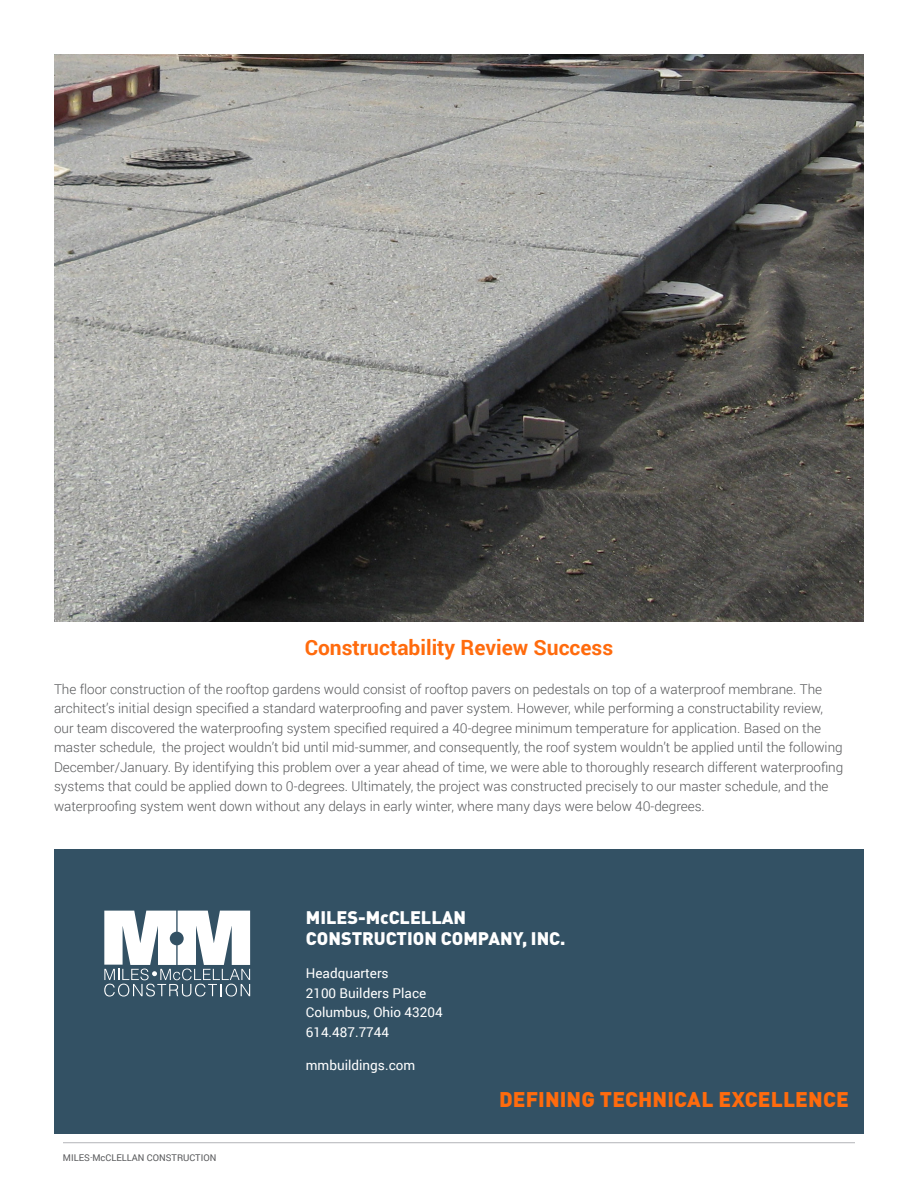
<style>
.page{position:relative;width:918px;height:1188px;background:#fff}
.page>*{position:absolute;margin:0;border:0;box-sizing:border-box;transform-origin:0 0}
.t1{font:700 21px "Roboto";color:#ff6b0d}
.t2{font:900 21px "DINOT";letter-spacing:.005em;color:#ff6b0d}
.t3{font:900 18px/21px "DINOT";color:#fff}
.Body_copy_9_13pt{font:300 13.5px/19.5px "Roboto";color:#57585a}
.t4{font:13.5px/19.5px "Roboto";color:#fff}
.t5{font:9.3px "Roboto";color:#57585a}
.s1{font-size:7.5px}
</style>
<div class="page">
<hr style="left:63px;top:1142px;width:792px;height:1px;background:#bcbdc0">
<img style="left:54px;top:54px;width:810px;height:568px">
<div style="left:54px;top:850px;width:810px;height:284px;background:#335164"></div>
<svg style="left:104px;top:911px;width:146px;height:86px"></svg>
<p class="t1" style="left:305px;top:632px;width:310px">Constructability Review Success</p>
<p class="Body_copy_9_13pt" style="left:54px;top:679px;width:791px">The floor construction of the rooftop gardens would consist of rooftop pavers on pedestals on top of a waterproof membrane. The architect’s initial design specified a standard waterproofing and paver system. However, while performing a constructability review, our team discovered the waterproofing system specified required a 40-degree minimum temperature for application. Based on the master schedule, the project wouldn’t bid until mid-summer, and consequently, the roof system wouldn’t be applied until the following December/January. By identifying this problem over a year ahead of time, we were able to thoroughly research different waterproofing systems that could be applied down to 0-degrees. Ultimately, the project was constructed precisely to our master schedule, and the waterproofing system went down without any delays in early winter, where many days were below 40-degrees.</p>
<p class="t5" style="left:63px;top:1151px;width:155px">MILES<span class="s1">-</span>McCLELLAN CONSTRUCTION</p>
<p class="t3" style="left:306px;top:906px;width:261px">MILES-McCLELLAN<br>CONSTRUCTION COMPANY, INC.</p>
<p class="t4" style="left:306px;top:963px;width:138px">Headquarters<br>2100 Builders Place<br>Columbus, Ohio 43204<br>614.487.7744</p>
<p class="t4" style="left:306px;top:1055px;width:111px">mmbuildings.com</p>
<p class="t2" style="left:499px;top:1082px;width:351px">DEFINING TECHNICAL EXCELLENCE</p>
</div>
